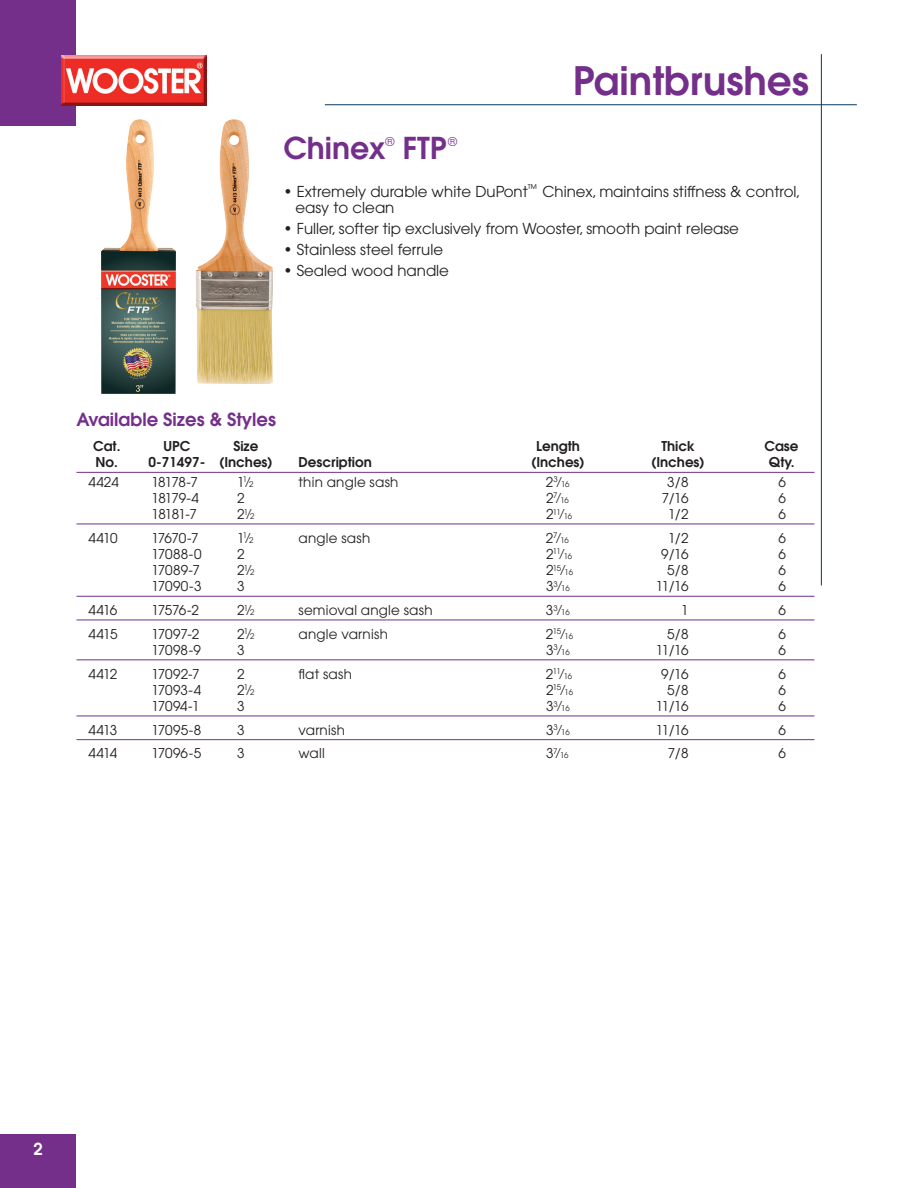
<style>
.page{position:relative;width:918px;height:1188px;background:#fff}
.page>*{position:absolute;margin:0;border:0;box-sizing:border-box;transform-origin:0 0}
.t1{font:600 39px "Avant Garde";color:#742f8b}
.t2{font:600 30px "Avant Garde";color:#742f8b}
.t3{font:600 18px "Avant Garde";color:#742f8b}
.t4{font:600 16.5px "Avant Garde";color:#fff}
.t5{font:15px/16.5px "Avant Garde";color:#231f20}
.t6{font:13.5px "Avant Garde";letter-spacing:.005em;color:#231f20}
.t7{font:600 13.5px "Avant Garde";color:#231f20}
.t8{font:13.5px "Avant Garde";letter-spacing:.025em;color:#231f20}
.t9{font:12px "Avant Garde";color:#742f8b}
.t10{font:7.8px "Avant Garde";letter-spacing:-.035em;color:#231f20}
.s1{font-size:7.8px}
.s2{font-size:13.5px}
</style>
<div class="page">
<div style="left:0;top:1134px;width:76px;height:54px;background:#742f8b"></div>
<hr style="left:821px;top:54px;width:1px;height:532px;background:#093a5f">
<hr style="left:325px;top:104px;width:532px;height:1px;background:#093a5f">
<div style="left:0;top:0;width:76px;height:126px;background:#742f8b"></div>
<img style="left:62px;top:56px;width:144px;height:49px">
<hr style="left:76px;top:472px;width:739px;height:1px;background:#742f8b">
<hr style="left:76px;top:524px;width:739px;height:1px;background:#742f8b">
<hr style="left:76px;top:596px;width:739px;height:1px;background:#742f8b">
<hr style="left:76px;top:620px;width:739px;height:1px;background:#742f8b">
<hr style="left:76px;top:659px;width:739px;height:1px;background:#742f8b">
<hr style="left:76px;top:716px;width:739px;height:1px;background:#742f8b">
<hr style="left:76px;top:739px;width:739px;height:1px;background:#742f8b">
<img style="left:101px;top:119px;width:75px;height:275px">
<img style="left:196px;top:119px;width:77px;height:265px">
<h1 class="t1" style="left:573px;top:66px;width:238px">Paintbrushes</h1>
<h2 class="t2" style="left:284px;top:137px;width:104px">Chinex</h2>
<p class="t9" style="left:386px;top:137px;width:10px">®</p>
<h2 class="t2" style="left:403px;top:137px;width:45px">FTP</h2>
<p class="t9" style="left:448px;top:137px;width:10px">®</p>
<p class="t5" style="left:296px;top:184px;width:507px;text-indent:-12px">• Extremely durable white DuPont<sup>™</sup> Chinex, maintains stiffness &amp; control, easy to clean</p>
<p class="t5" style="left:284px;top:222px;width:457px">• Fuller, softer tip exclusively from Wooster, smooth paint release</p>
<p class="t5" style="left:284px;top:243px;width:161px">• Stainless steel ferrule</p>
<p class="t5" style="left:284px;top:264px;width:167px">• Sealed wood handle</p>
<h3 class="t3" style="left:77px;top:413px;width:201px">Available Sizes &amp; Styles</h3>
<p class="t7" style="left:93px;top:441px;width:29px">Cat.</p>
<p class="t7" style="left:164px;top:441px;width:28px">UPC</p>
<p class="t7" style="left:233px;top:441px;width:27px">Size</p>
<p class="t7" style="left:536px;top:441px;width:45px">Length</p>
<p class="t7" style="left:661px;top:441px;width:35px">Thick</p>
<p class="t7" style="left:764px;top:441px;width:36px">Case</p>
<p class="t7" style="left:96px;top:457px;width:24px">No.</p>
<p class="t7" style="left:149px;top:457px;width:126px">0-71497- (Inches)</p>
<p class="t7" style="left:298px;top:457px;width:75px">Description</p>
<p class="t7" style="left:531px;top:457px;width:55px">(Inches)</p>
<p class="t7" style="left:651px;top:457px;width:55px">(Inches)</p>
<p class="t7" style="left:769px;top:457px;width:27px">Qty.</p>
<p class="t6" style="left:89px;top:477px;width:32px">4424</p>
<p class="t6" style="left:152px;top:477px;width:48px">18178-7</p>
<p class="t6" style="left:237px;top:477px;width:18px">1<sup>1</sup>⁄<span class="s1">2</span></p>
<p class="t6" style="left:298px;top:477px;width:102px">thin angle sash</p>
<p class="t10" style="left:546px;top:481px;width:25px"><span class="s2">2</span>3<span class="s2">⁄</span>16</p>
<p class="t6" style="left:667px;top:477px;width:23px">3/8</p>
<p class="t6" style="left:779px;top:477px;width:9px">6</p>
<p class="t6" style="left:152px;top:493px;width:49px">18179-4</p>
<p class="t6" style="left:237px;top:493px;width:9px">2</p>
<p class="t10" style="left:546px;top:497px;width:24px"><span class="s2">2</span>7<span class="s2">⁄</span>16</p>
<p class="t6" style="left:662px;top:493px;width:28px">7/16</p>
<p class="t6" style="left:779px;top:493px;width:9px">6</p>
<p class="t6" style="left:152px;top:509px;width:47px">18181-7</p>
<p class="t6" style="left:237px;top:509px;width:19px">2<sup>1</sup>⁄<span class="s1">2</span></p>
<p class="t10" style="left:546px;top:511px;width:28px"><span class="s2">2</span>11<span class="s2">⁄</span>16</p>
<p class="t6" style="left:668px;top:509px;width:22px">1/2</p>
<p class="t6" style="left:779px;top:509px;width:9px">6</p>
<p class="t6" style="left:89px;top:533px;width:31px">4410</p>
<p class="t6" style="left:152px;top:533px;width:49px">17670-7</p>
<p class="t6" style="left:237px;top:533px;width:18px">1<sup>1</sup>⁄<span class="s1">2</span></p>
<p class="t6" style="left:298px;top:533px;width:73px">angle sash</p>
<p class="t10" style="left:546px;top:537px;width:24px"><span class="s2">2</span>7<span class="s2">⁄</span>16</p>
<p class="t6" style="left:668px;top:533px;width:22px">1/2</p>
<p class="t6" style="left:779px;top:533px;width:9px">6</p>
<p class="t6" style="left:152px;top:549px;width:52px">17088-0</p>
<p class="t6" style="left:237px;top:549px;width:9px">2</p>
<p class="t10" style="left:546px;top:551px;width:28px"><span class="s2">2</span>11<span class="s2">⁄</span>16</p>
<p class="t6" style="left:661px;top:549px;width:29px">9/16</p>
<p class="t6" style="left:779px;top:549px;width:9px">6</p>
<p class="t6" style="left:152px;top:565px;width:50px">17089-7</p>
<p class="t6" style="left:237px;top:565px;width:19px">2<sup>1</sup>⁄<span class="s1">2</span></p>
<p class="t10" style="left:546px;top:567px;width:29px"><span class="s2">2</span>15<span class="s2">⁄</span>16</p>
<p class="t6" style="left:667px;top:565px;width:23px">5/8</p>
<p class="t6" style="left:779px;top:565px;width:9px">6</p>
<p class="t6" style="left:152px;top:581px;width:52px">17090-3</p>
<p class="t6" style="left:237px;top:581px;width:9px">3</p>
<p class="t10" style="left:546px;top:586px;width:25px"><span class="s2">3</span>3<span class="s2">⁄</span>16</p>
<p class="t6" style="left:656px;top:581px;width:34px">11/16</p>
<p class="t6" style="left:779px;top:581px;width:9px">6</p>
<p class="t6" style="left:89px;top:605px;width:30px">4416</p>
<p class="t6" style="left:152px;top:605px;width:49px">17576-2</p>
<p class="t6" style="left:237px;top:605px;width:19px">2<sup>1</sup>⁄<span class="s1">2</span></p>
<p class="t6" style="left:298px;top:605px;width:136px">semioval angle sash</p>
<p class="t10" style="left:546px;top:609px;width:25px"><span class="s2">3</span>3<span class="s2">⁄</span>16</p>
<p class="t6" style="left:681px;top:605px;width:9px">1</p>
<p class="t6" style="left:779px;top:605px;width:9px">6</p>
<p class="t6" style="left:89px;top:629px;width:30px">4415</p>
<p class="t6" style="left:152px;top:629px;width:49px">17097-2</p>
<p class="t6" style="left:237px;top:629px;width:19px">2<sup>1</sup>⁄<span class="s1">2</span></p>
<p class="t6" style="left:298px;top:629px;width:91px">angle varnish</p>
<p class="t10" style="left:546px;top:631px;width:29px"><span class="s2">2</span>15<span class="s2">⁄</span>16</p>
<p class="t6" style="left:667px;top:629px;width:23px">5/8</p>
<p class="t6" style="left:779px;top:629px;width:9px">6</p>
<p class="t6" style="left:152px;top:645px;width:51px">17098-9</p>
<p class="t6" style="left:237px;top:645px;width:9px">3</p>
<p class="t10" style="left:546px;top:649px;width:25px"><span class="s2">3</span>3<span class="s2">⁄</span>16</p>
<p class="t6" style="left:656px;top:645px;width:34px">11/16</p>
<p class="t6" style="left:779px;top:645px;width:9px">6</p>
<p class="t6" style="left:89px;top:669px;width:30px">4412</p>
<p class="t6" style="left:152px;top:669px;width:50px">17092-7</p>
<p class="t6" style="left:237px;top:669px;width:9px">2</p>
<p class="t6" style="left:299px;top:669px;width:55px">flat sash</p>
<p class="t10" style="left:546px;top:671px;width:28px"><span class="s2">2</span>11<span class="s2">⁄</span>16</p>
<p class="t6" style="left:661px;top:669px;width:29px">9/16</p>
<p class="t6" style="left:779px;top:669px;width:9px">6</p>
<p class="t6" style="left:152px;top:685px;width:51px">17093-4</p>
<p class="t6" style="left:237px;top:685px;width:19px">2<sup>1</sup>⁄<span class="s1">2</span></p>
<p class="t10" style="left:546px;top:687px;width:29px"><span class="s2">2</span>15<span class="s2">⁄</span>16</p>
<p class="t6" style="left:667px;top:685px;width:23px">5/8</p>
<p class="t6" style="left:779px;top:685px;width:9px">6</p>
<p class="t6" style="left:152px;top:701px;width:50px">17094-1</p>
<p class="t6" style="left:237px;top:701px;width:9px">3</p>
<p class="t10" style="left:546px;top:705px;width:25px"><span class="s2">3</span>3<span class="s2">⁄</span>16</p>
<p class="t6" style="left:656px;top:701px;width:34px">11/16</p>
<p class="t6" style="left:779px;top:701px;width:9px">6</p>
<p class="t6" style="left:89px;top:725px;width:30px">4413</p>
<p class="t6" style="left:152px;top:725px;width:51px">17095-8</p>
<p class="t6" style="left:237px;top:725px;width:9px">3</p>
<p class="t8" style="left:299px;top:725px;width:48px">varnish</p>
<p class="t10" style="left:546px;top:729px;width:25px"><span class="s2">3</span>3<span class="s2">⁄</span>16</p>
<p class="t6" style="left:656px;top:725px;width:34px">11/16</p>
<p class="t6" style="left:779px;top:725px;width:9px">6</p>
<p class="t6" style="left:89px;top:748px;width:30px">4414</p>
<p class="t6" style="left:152px;top:748px;width:51px">17096-5</p>
<p class="t6" style="left:237px;top:748px;width:9px">3</p>
<p class="t6" style="left:299px;top:748px;width:28px">wall</p>
<p class="t10" style="left:546px;top:753px;width:24px"><span class="s2">3</span>7<span class="s2">⁄</span>16</p>
<p class="t6" style="left:668px;top:748px;width:22px">7/8</p>
<p class="t6" style="left:779px;top:748px;width:9px">6</p>
<p class="t4" style="left:33px;top:1143px;width:11px">2</p>
</div>
